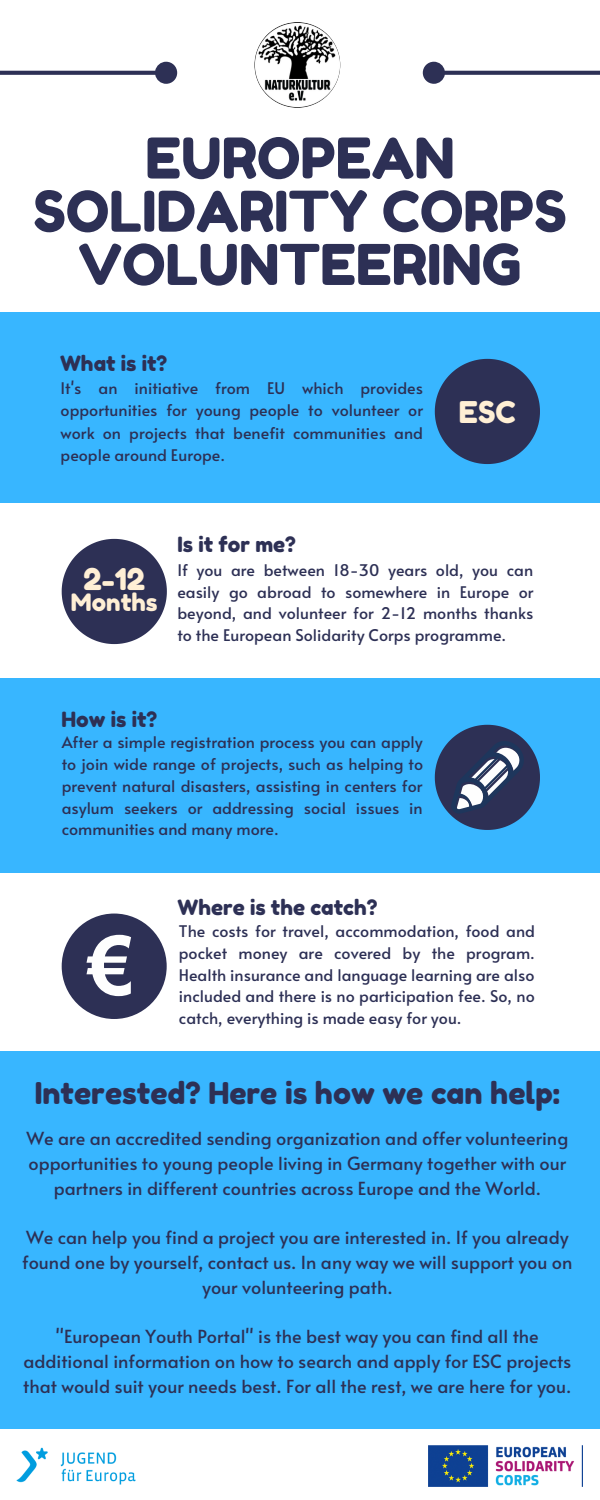
<style>
.page{position:relative;width:600px;height:1500px;background:#fff}
.page>*{position:absolute;margin:0;border:0;box-sizing:border-box;transform-origin:0 0}
.t1{font:56px/53.2px "Fredoka One";color:#2d3055;text-align:center}
.t2{font:30px "Fredoka One";color:#2d3055}
.t3{font:29.9px "Fredoka One";color:#ffefd5}
.t4{font:24px "Fredoka One";color:#ffefd5}
.t5{font:21px "Fredoka One";color:#2d3055}
.t6{font:18px/24.8px "Alata";color:#2d3055;text-align:center}
.t7{font:16px/21.8px "Alata";color:#2d3055;text-align:justify}
</style>
<div class="page">
<div style="left:0;top:1051px;width:600px;height:378px;background:#38b6ff"></div>
<div style="left:0;top:248px;width:600px;height:803px;background:#38b6ff"></div>
<div style="left:0;top:503px;width:600px;height:175px;background:#fff"></div>
<div style="left:0;top:0;width:600px;height:312px;background:#fff"></div>
<img style="left:255px;top:22px;width:85px;height:86px;border-radius:50%">
<svg style="left:0;top:62px;width:177px;height:22px"></svg>
<svg style="left:423px;top:62px;width:177px;height:22px"></svg>
<div style="left:0;top:873px;width:600px;height:178px;background:#fff"></div>
<svg style="left:435px;top:359px;width:105px;height:105px"></svg>
<svg style="left:62px;top:539px;width:105px;height:105px"></svg>
<svg style="left:435px;top:725px;width:105px;height:105px"></svg>
<div style="left:62px;top:914px;width:105px;height:105px;background:#2d3055;border-radius:50%"></div>
<svg style="left:87px;top:935px;width:44px;height:61px"></svg>
<img style="left:428px;top:1446px;width:155px;height:40px">
<img style="left:16px;top:1447px;width:120px;height:38px">
<h1 class="t1" style="left:33px;top:131px;width:535px">EUROPEAN<br>SOLIDARITY CORPS<br>VOLUNTEERING</h1>
<h3 class="t5" style="left:60px;top:351px;width:109px">What is it?</h3>
<p class="t7" style="left:61px;top:376px;width:364px;line-height:22.3px">It's an initiative from EU which provides opportunities for young people to volunteer or work on projects that benefit communities and people around Europe.</p>
<h3 class="t5" style="left:177px;top:532px;width:120px">Is it for me?</h3>
<h3 class="t3" style="left:459px;top:393px;width:58px">ESC</h3>
<h3 class="t3" style="left:83px;top:560px;width:63px">2-12</h3>
<h3 class="t4" style="left:71px;top:588px;width:88px">Months</h3>
<p class="t7" style="left:177px;top:558px;width:358px">If you are between 18-30 years old, you can easily go abroad to somewhere in Europe or beyond, and volunteer for 2-12 months thanks to the European Solidarity Corps programme.</p>
<h3 class="t5" style="left:62px;top:706px;width:97px">How is it?</h3>
<p class="t7" style="left:62px;top:731px;width:363px">After a simple registration process you can apply to join wide range of projects, such as helping to prevent natural disasters, assisting in centers for asylum seekers or addressing social issues in communities and many more.</p>
<h3 class="t5" style="left:177px;top:894px;width:202px">Where is the catch?</h3>
<p class="t7" style="left:179px;top:920px;width:358px">The costs for travel, accommodation, food and pocket money are covered by the program.<br>Health insurance and language learning are also included and there is no participation fee. So, no catch, everything is made easy for you.</p>
<h2 class="t2" style="left:35px;top:1075px;width:527px">Interested? Here is how we can help:</h2>
<p class="t6" style="left:26px;top:1126px;width:543px">We are an accredited sending organization and offer volunteering opportunities to young people living in Germany together with our partners in different countries across Europe and the World.</p>
<p class="t6" style="left:22px;top:1225px;width:552px">We can help you find a project you are interested in. If you already found one by yourself, contact us. In any way we will support you on your volunteering path.</p>
<p class="t6" style="left:23px;top:1324px;width:550px">"European Youth Portal" is the best way you can find all the additional information on how to search and apply for ESC projects that would suit your needs best. For all the rest, we are here for you.</p>
</div>
